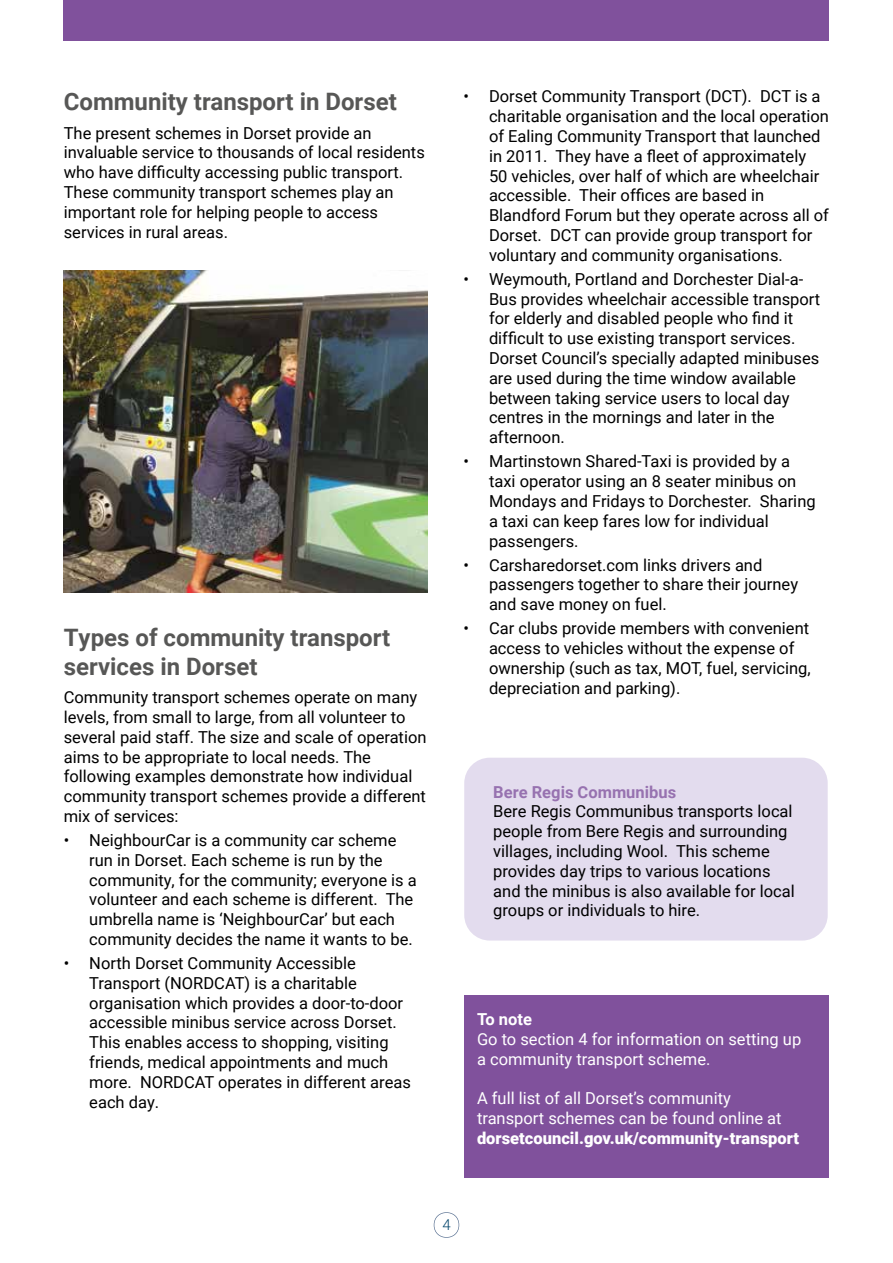
<style>
.page{position:relative;width:893px;height:1263px;background:#fff}
.page>*{position:absolute;margin:0;border:0;box-sizing:border-box;transform-origin:0 0}
.t1{font:700 24px/28.8px "Roboto";color:#575756}
.t2{font:16.5px/19.8px "Roboto";color:#000}
.t3{font:16.5px/19.8px "Roboto";color:#fff}
.t4{font:900 16.5px "Roboto";color:#fff}
.t5{font:700 16.5px "Roboto";color:#9772b0}
.t6{font:700 16.5px "Roboto";color:#fff}
.t7{font:300 15px "Roboto";color:#06476d}
</style>
<div class="page">
<svg style="left:434px;top:1212px;width:25px;height:26px"></svg>
<div style="left:64px;top:0;width:765px;height:40px;background:#80519c"></div>
<img style="left:64px;top:270px;width:364px;height:322px">
<div style="left:464px;top:995px;width:364px;height:183px;background:#80519c"></div>
<div style="left:464px;top:758px;width:364px;height:182px;background:#e3dcee;border-radius:26px"></div>
<h1 class="t1" style="left:64px;top:86px;width:334px">Community transport in Dorset</h1>
<p class="t2" style="left:64px;top:122px;width:363px">The present schemes in Dorset provide an invaluable service to thousands of local residents who have difficulty accessing public transport.<br>These community transport schemes play an important role for helping people to access services in rural areas.</p>
<h1 class="t1" style="left:64px;top:622px;width:328px">Types of community transport services in Dorset</h1>
<p class="t2" style="left:64px;top:687px;width:364px">Community transport schemes operate on many levels, from small to large, from all volunteer to several paid staff. The size and scale of operation aims to be appropriate to local needs. The following examples demonstrate how individual community transport schemes provide a different mix of services:</p>
<p class="t2" style="left:89px;top:830px;width:329px;text-indent:-26px">• NeighbourCar is a community car scheme run in Dorset. Each scheme is run by the community, for the community; everyone is a volunteer and each scheme is different. The umbrella name is ‘NeighbourCar’ but each community decides the name it wants to be.</p>
<p class="t2" style="left:89px;top:953px;width:323px;text-indent:-26px">• North Dorset Community Accessible Transport (NORDCAT) is a charitable organisation which provides a door-to-door accessible minibus service across Dorset.<br>This enables access to shopping, visiting friends, medical appointments and much more. NORDCAT operates in different areas each day.</p>
<p class="t2" style="left:489px;top:86px;width:342px;text-indent:-26px">• Dorset Community Transport (DCT). DCT is a charitable organisation and the local operation of Ealing Community Transport that launched in 2011. They have a fleet of approximately<br>50 vehicles, over half of which are wheelchair accessible. Their offices are based in Blandford Forum but they operate across all of Dorset. DCT can provide group transport for voluntary and community organisations.</p>
<p class="t2" style="left:489px;top:268px;width:333px;text-indent:-26px">• Weymouth, Portland and Dorchester Dial-a-Bus provides wheelchair accessible transport for elderly and disabled people who find it difficult to use existing transport services.<br>Dorset Council’s specially adapted minibuses are used during the time window available between taking service users to local day centres in the mornings and later in the afternoon.</p>
<p class="t2" style="left:489px;top:451px;width:328px;text-indent:-26px">• Martinstown Shared-Taxi is provided by a taxi operator using an 8 seater minibus on Mondays and Fridays to Dorchester. Sharing a taxi can keep fares low for individual passengers.</p>
<p class="t2" style="left:489px;top:554px;width:311px;text-indent:-26px">• Carsharedorset.com links drivers and passengers together to share their journey and save money on fuel.</p>
<p class="t2" style="left:489px;top:618px;width:323px;text-indent:-26px">• Car clubs provide members with convenient access to vehicles without the expense of ownership (such as tax, MOT, fuel, servicing, depreciation and parking).</p>
<p class="t5" style="left:493px;top:780px;width:184px">Bere Regis Communibus</p>
<p class="t2" style="left:493px;top:801px;width:303px">Bere Regis Communibus transports local people from Bere Regis and surrounding villages, including Wool. This scheme provides day trips to various locations and the minibus is also available for local groups or individuals to hire.</p>
<p class="t6" style="left:477px;top:1008px;width:57px">To note</p>
<p class="t3" style="left:477px;top:1028px;width:326px">Go to section 4 for information on setting up a community transport scheme.</p>
<p class="t3" style="left:477px;top:1088px;width:306px">A full list of all Dorset’s community transport schemes can be found online at</p>
<p class="t4" style="left:477px;top:1126px;width:323px">dorsetcouncil.gov.uk/community-transport</p>
<p class="t7" style="left:442px;top:1214px;width:10px">4</p>
</div>
